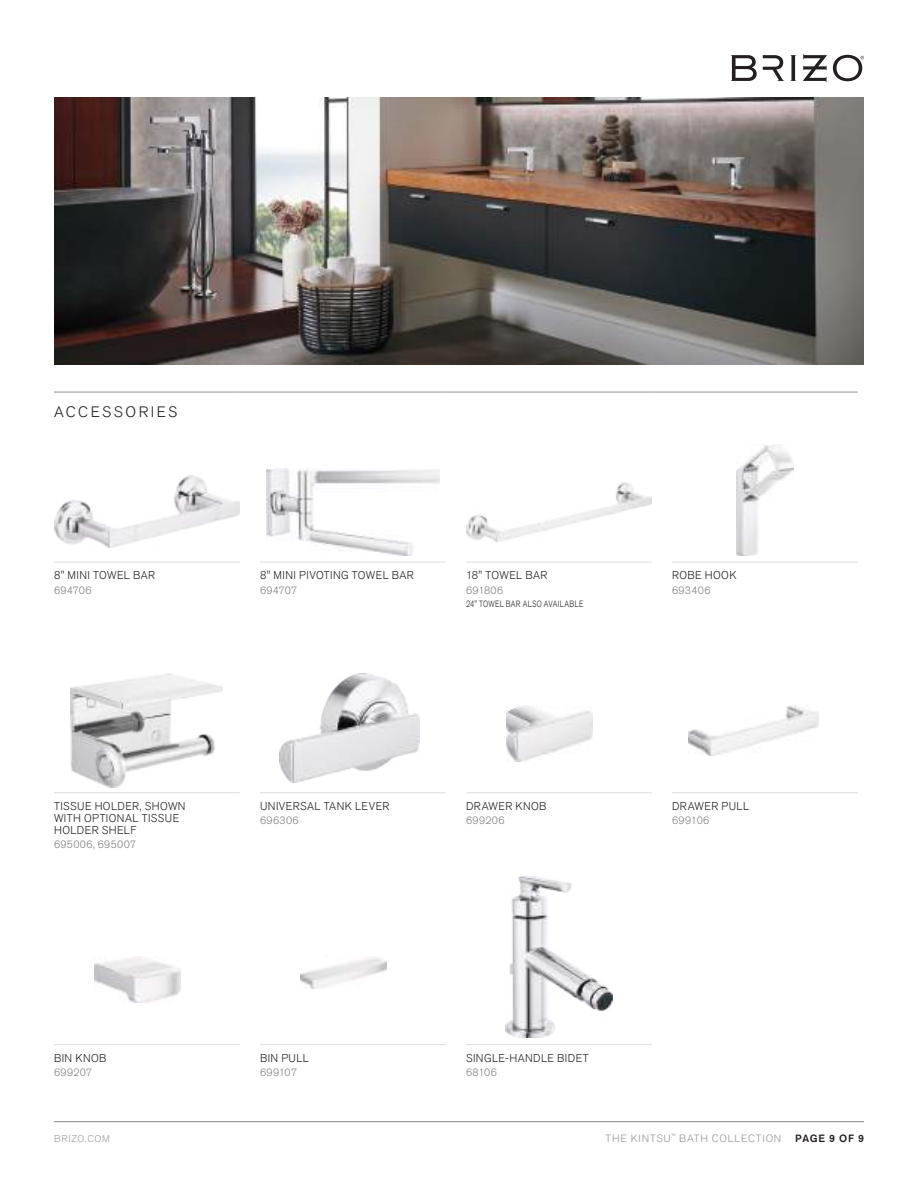
<style>
.page{position:relative;width:918px;height:1188px;background:#fff}
.page>*{position:absolute;margin:0;border:0;box-sizing:border-box;transform-origin:0 0}
.t1{font:300 15px "Akzidenz Grotesk Std";letter-spacing:.165em;color:#241f1f}
.t2{font:300 11.25px/12px "Akzidenz Grotesk Std";letter-spacing:.04em;color:#241f1f;scale:.96 1}
.t3{font:300 10.5px "Akzidenz Grotesk Std";letter-spacing:.035em;color:#7d7c7e}
.t4{font:300 10.5px "Akzidenz Grotesk Std";letter-spacing:.075em;color:#969698}
.t5{font:500 10.5px "Akzidenz Grotesk Std";letter-spacing:.07em;color:#241f1f}
.t6{font:300 9.75px "Akzidenz Grotesk Std";letter-spacing:.075em;color:#9e9ca0}
.t7{font:300 9px "Akzidenz Grotesk Std";letter-spacing:.045em;color:#241f1f;scale:.8 1}
</style>
<div class="page">
<svg style="left:731px;top:55px;width:26px;height:26px"></svg>
<svg style="left:791px;top:55px;width:5px;height:26px"></svg>
<svg style="left:803px;top:54px;width:24px;height:28px"></svg>
<svg style="left:763px;top:55px;width:21px;height:26px"></svg>
<svg style="left:833px;top:55px;width:31px;height:26px"></svg>
<hr style="left:54px;top:1121px;width:810px;height:1px;background:#969698">
<img style="left:54px;top:97px;width:810px;height:267px">
<hr style="left:54px;top:392px;width:186px;height:1px;background:#9e9ca0">
<svg style="left:240px;top:392px;width:20px;height:1px"></svg>
<hr style="left:260px;top:392px;width:186px;height:1px;background:#9e9ca0">
<svg style="left:446px;top:392px;width:20px;height:1px"></svg>
<hr style="left:466px;top:392px;width:186px;height:1px;background:#9e9ca0">
<svg style="left:652px;top:392px;width:20px;height:1px"></svg>
<hr style="left:672px;top:392px;width:186px;height:1px;background:#9e9ca0">
<hr style="left:54px;top:562px;width:186px;height:1px;background:#e3e0e1">
<hr style="left:54px;top:1044px;width:186px;height:1px;background:#e3e0e1">
<hr style="left:260px;top:562px;width:186px;height:1px;background:#e3e0e1">
<hr style="left:260px;top:1044px;width:186px;height:1px;background:#e3e0e1">
<hr style="left:466px;top:562px;width:186px;height:1px;background:#e3e0e1">
<hr style="left:466px;top:1044px;width:186px;height:1px;background:#e3e0e1">
<hr style="left:672px;top:562px;width:186px;height:1px;background:#e3e0e1">
<hr style="left:54px;top:792px;width:186px;height:1px;background:#e3e0e1">
<hr style="left:260px;top:792px;width:186px;height:1px;background:#e3e0e1">
<hr style="left:466px;top:792px;width:186px;height:1px;background:#e3e0e1">
<hr style="left:672px;top:792px;width:186px;height:1px;background:#e3e0e1">
<img style="left:54px;top:476px;width:186px;height:72px">
<img style="left:266px;top:468px;width:174px;height:87px">
<img style="left:466px;top:482px;width:186px;height:59px">
<img style="left:737px;top:445px;width:56px;height:110px">
<img style="left:71px;top:673px;width:152px;height:114px">
<img style="left:279px;top:673px;width:141px;height:109px">
<img style="left:506px;top:706px;width:87px;height:56px">
<img style="left:688px;top:706px;width:130px;height:49px">
<img style="left:94px;top:956px;width:87px;height:47px">
<img style="left:300px;top:956px;width:87px;height:33px">
<img style="left:506px;top:876px;width:106px;height:162px">
<h1 class="t1" style="left:54px;top:403px;width:125px">ACCESSORIES</h1>
<p class="t2" style="left:54px;top:570px;width:107px">8" MINI TOWEL BAR</p>
<p class="t3" style="left:54px;top:584px;width:39px">694706</p>
<p class="t2" style="left:260px;top:570px;width:162px">8" MINI PIVOTING TOWEL BAR</p>
<p class="t3" style="left:260px;top:584px;width:39px">694707</p>
<p class="t2" style="left:466px;top:570px;width:86px">18" TOWEL BAR</p>
<p class="t3" style="left:466px;top:584px;width:39px">691806</p>
<p class="t7" style="left:466px;top:599px;width:148px">24" TOWEL BAR ALSO AVAILABLE</p>
<p class="t2" style="left:672px;top:570px;width:69px">ROBE HOOK</p>
<p class="t3" style="left:672px;top:584px;width:40px">693406</p>
<p class="t2" style="left:54px;top:800px;width:139px">TISSUE HOLDER, SHOWN<br>WITH OPTIONAL TISSUE<br>HOLDER SHELF</p>
<p class="t3" style="left:54px;top:839px;width:84px">695006, 695007</p>
<p class="t2" style="left:260px;top:800px;width:136px">UNIVERSAL TANK LEVER</p>
<p class="t3" style="left:260px;top:815px;width:40px">696306</p>
<p class="t2" style="left:466px;top:800px;width:85px">DRAWER KNOB</p>
<p class="t3" style="left:466px;top:815px;width:40px">699206</p>
<p class="t2" style="left:672px;top:800px;width:82px">DRAWER PULL</p>
<p class="t3" style="left:672px;top:815px;width:39px">699106</p>
<p class="t2" style="left:54px;top:1052px;width:56px">BIN KNOB</p>
<p class="t3" style="left:54px;top:1067px;width:40px">699207</p>
<p class="t2" style="left:260px;top:1052px;width:53px">BIN PULL</p>
<p class="t3" style="left:260px;top:1067px;width:39px">699107</p>
<p class="t2" style="left:466px;top:1052px;width:129px">SINGLE-HANDLE BIDET</p>
<p class="t3" style="left:466px;top:1067px;width:32px">68106</p>
<p class="t6" style="left:54px;top:1133px;width:57px">BRIZO.COM</p>
<p class="t4" style="left:606px;top:1132px;width:177px">THE KINTSU<sup>™</sup> BATH COLLECTION</p>
<p class="t5" style="left:795px;top:1132px;width:70px">PAGE 9 OF 9</p>
</div>
